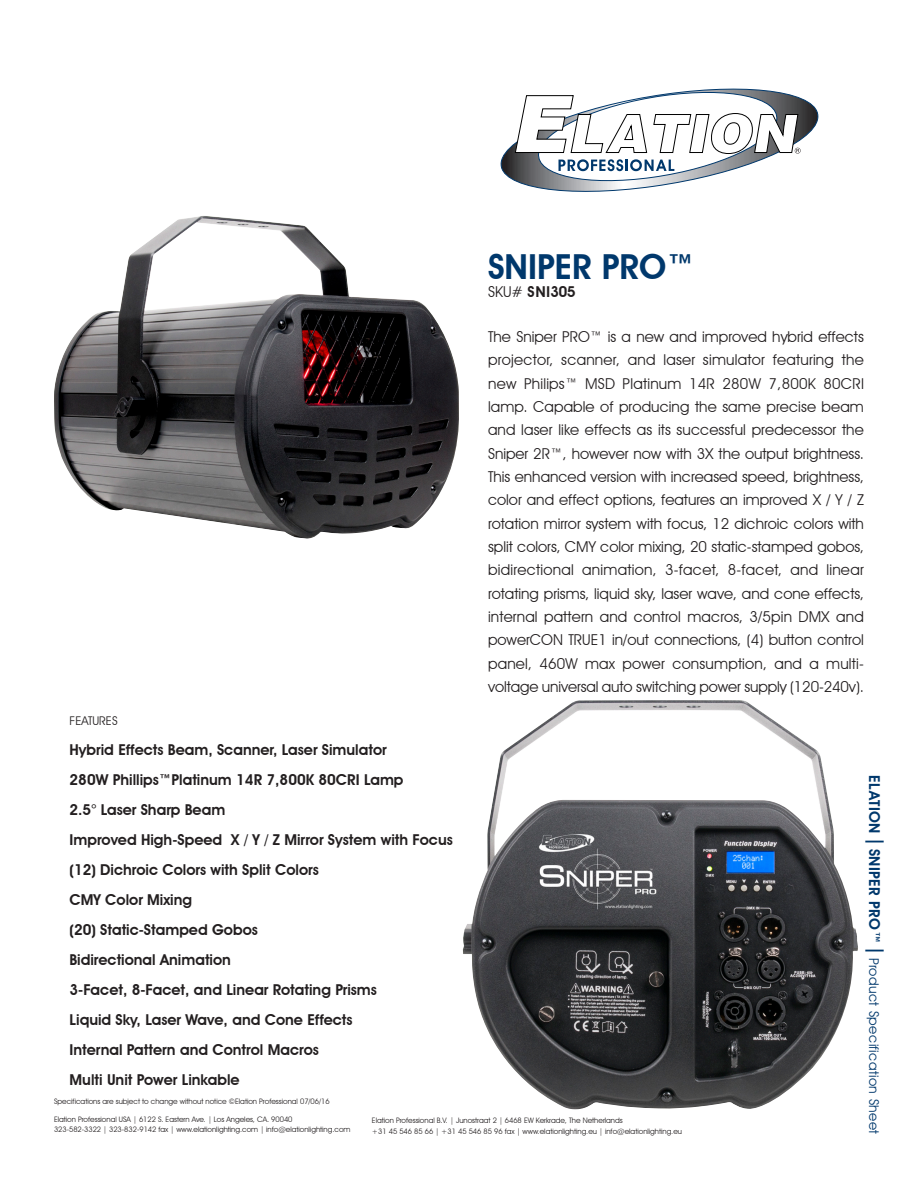
<style>
.page{position:relative;width:918px;height:1188px;background:#fff}
.page>*{position:absolute;margin:0;border:0;box-sizing:border-box;transform-origin:0 0}
.t1{font:600 34.5px "Avant Garde IT Cby BT";color:#00386c}
._02__Features_F2{font:15px/23.4px "Avant Garde IT Cby BT";color:#231f20;text-align:justify}
.Category_Titles{font:600 15px "Avant Garde IT Cby BT";color:#231f20}
.t2{font:600 15px "Avant Garde";color:#231f20}
.t3{font:13.5px "Avant Garde IT Cby BT";letter-spacing:.03em;color:#00386c}
.Category_Titles-2{font:12px "Avant Garde IT Cby BT";color:#231f20}
.t4{font:7.5px "Avant Garde IT Cby BT";color:#231f20}
.s1{font-family:"Avant Garde IT Cby BT";font-weight:400}
.s2{font-weight:600;font-size:15px}
.s3{font-size:25.5px}
</style>
<div class="page">
<svg style="left:500px;top:88px;width:319px;height:104px"></svg>
<img style="left:54px;top:216px;width:405px;height:323px">
<img style="left:462px;top:700px;width:396px;height:410px">
<p class="t1" style="left:488px;top:246px;width:208px">SNIPER PRO™</p>
<p class="t2" style="left:488px;top:283px;width:89px"><span class="s1">SKU#</span> SNI305</p>
<p class="_02__Features_F2" style="left:488px;top:325px;width:377px">The Sniper PRO™ is a new and improved hybrid effects projector, scanner, and laser simulator featuring the new Philips™ MSD Platinum 14R 280W 7,800K 80CRI lamp. Capable of producing the same precise beam and laser like effects as its successful predecessor the Sniper 2R™, however now with 3X the output brightness.<br>This enhanced version with increased speed, brightness, color and effect options, features an improved X / Y / Z</p>
<p class="_02__Features_F2" style="left:488px;top:512px;width:377px">rotation mirror system with focus, 12 dichroic colors with split colors, CMY color mixing, 20 static-stamped gobos,</p>
<p class="_02__Features_F2" style="left:488px;top:558px;width:378px">bidirectional animation, 3-facet, 8-facet, and linear rotating prisms, liquid sky, laser wave, and cone effects, internal pattern and control macros, 3/5pin DMX and powerCON TRUE1 in/out connections, (4) button control panel, 460W max power consumption, and a multi&shy;voltage universal auto switching power supply (120-240v).</p>
<p class="Category_Titles-2" style="left:70px;top:713px;width:50px">FEATURES</p>
<p class="Category_Titles" style="left:70px;top:740px;width:319px">Hybrid Effects Beam, Scanner, Laser Simulator</p>
<p class="Category_Titles" style="left:70px;top:770px;width:336px">280W Phillips™Platinum 14R 7,800K 80CRI Lamp</p>
<p class="Category_Titles" style="left:70px;top:800px;width:157px">2.5° Laser Sharp Beam</p>
<p class="Category_Titles" style="left:70px;top:830px;width:385px">Improved High-Speed X / Y / Z Mirror System with Focus</p>
<p class="Category_Titles" style="left:70px;top:860px;width:251px">(12) Dichroic Colors with Split Colors</p>
<p class="Category_Titles" style="left:70px;top:890px;width:124px">CMY Color Mixing</p>
<p class="Category_Titles" style="left:70px;top:920px;width:190px">(20) Static-Stamped Gobos</p>
<p class="Category_Titles" style="left:70px;top:950px;width:163px">Bidirectional Animation</p>
<p class="Category_Titles" style="left:70px;top:980px;width:309px">3-Facet, 8-Facet, and Linear Rotating Prisms</p>
<p class="Category_Titles" style="left:70px;top:1010px;width:285px">Liquid Sky, Laser Wave, and Cone Effects</p>
<p class="Category_Titles" style="left:70px;top:1040px;width:251px">Internal Pattern and Control Macros</p>
<p class="Category_Titles" style="left:70px;top:1070px;width:172px">Multi Unit Power Linkable</p>
<p class="t4" style="left:54px;top:1097px;width:277px">Specifications are subject to change without notice ©Elation Professional 07/06/16</p>
<p class="t4" style="left:54px;top:1114px;width:240px">Elation Professional USA | 6122 S. Eastern Ave. | Los Angeles, CA. 90040</p>
<p class="t4" style="left:54px;top:1125px;width:298px">323-582-3322 | 323-832-9142 fax | www.elationlighting.com | info@elationlighting.com</p>
<p class="t4" style="left:372px;top:1116px;width:252px">Elation Professional B.V. | Junostraat 2 | 6468 EW Kerkrade, The Netherlands</p>
<p class="t4" style="left:372px;top:1127px;width:312px">+31 45 546 85 66 | +31 45 546 85 96 fax | www.elationlighting.eu | info@elationlighting.eu</p>
<p class="t3" style="left:882px;top:775px;width:360px;rotate:90deg"><span class="s2">ELATION</span> <span class="s3">I</span> <span class="s2">SNIPER PRO™</span> <span class="s3">I</span> Product Specification Sheet</p>
</div>
